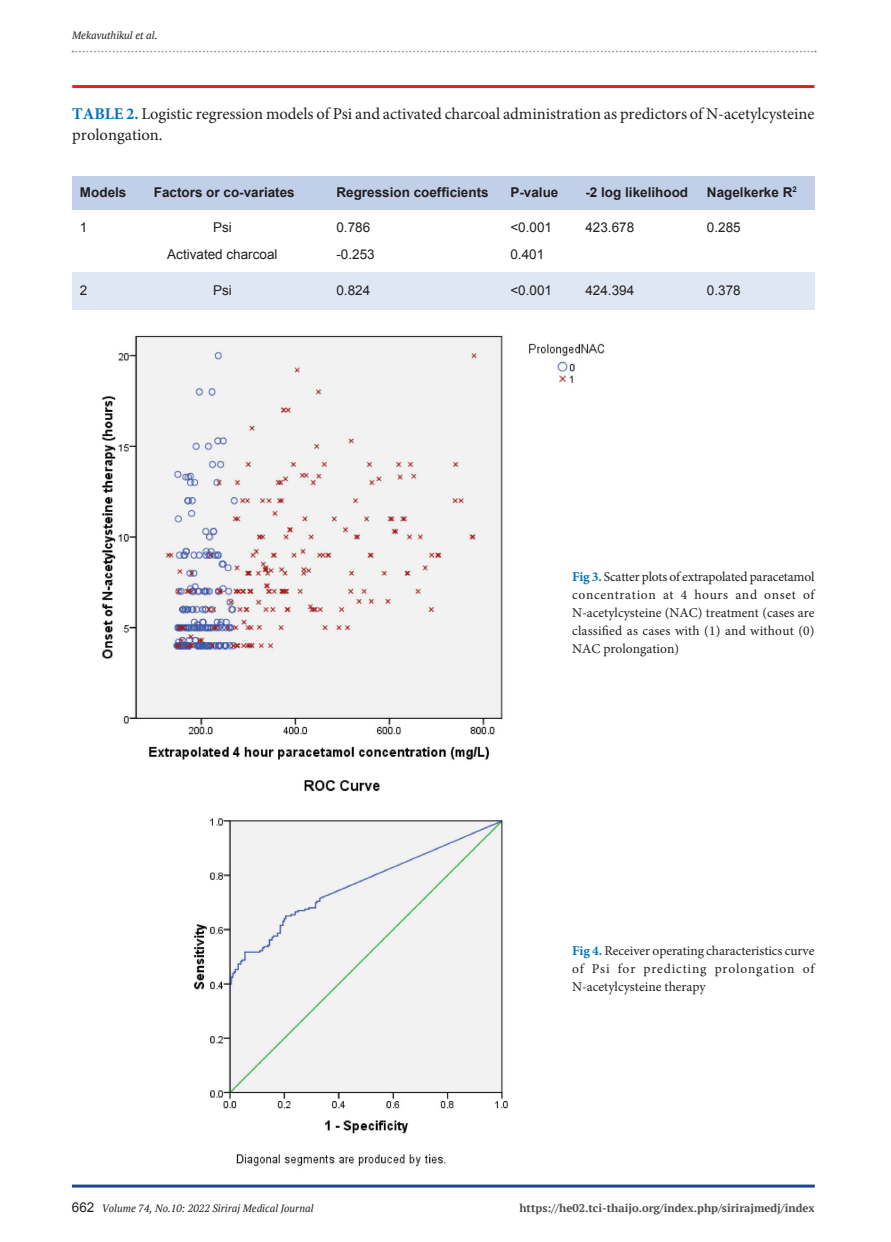
<style>
.page{position:relative;width:891px;height:1242px;background:#fff}
.page>*{position:absolute;margin:0;border:0;box-sizing:border-box;transform-origin:0 0}
.t1{font:16.5px/21px "Minion Pro";letter-spacing:-.005em;color:#231f20}
.t2{font:13.5px/18px "Minion Pro";letter-spacing:.015em;color:#231f20;text-align:justify}
.t3{font:700 13.5px "Arial";color:#231f20}
.t4{font:13.5px "Arial";color:#231f20}
.t5{font:700 11.25px "PT Serif";color:#4b4c4d}
.t6{font:italic 10.5px "PT Serif";color:#231f20}
.s1{font-weight:700;color:#0073bc}
.s2{font-family:"Arial";font-style:normal;font-size:13.5px}
</style>
<div class="page">
<svg style="left:72px;top:51px;width:744px;height:1px"></svg>
<hr style="left:72px;top:1185px;width:743px;height:3px;background:#1b4691">
<img style="left:194px;top:780px;width:314px;height:387px">
<img style="left:102px;top:335px;width:503px;height:425px">
<div style="left:73px;top:272px;width:742px;height:37px;background:#dfe7f4"></div>
<div style="left:73px;top:176px;width:742px;height:33px;background:#c1cfe9"></div>
<hr style="left:72px;top:85px;width:742px;height:3px;background:#ee1d23">
<p class="t6" style="left:72px;top:29px;width:87px">Mekavuthikul et al.</p>
<p class="t1" style="left:72px;top:103px;width:744px"><span class="s1">TABLE 2.</span> Logistic regression models of Psi and activated charcoal administration as predictors of N-acetylcysteine prolongation.</p>
<p class="t3" style="left:80px;top:183px;width:48px">Models</p>
<p class="t3" style="left:154px;top:183px;width:143px">Factors or co-variates</p>
<p class="t3" style="left:336px;top:183px;width:154px">Regression coefficients</p>
<p class="t3" style="left:510px;top:183px;width:50px">P-value</p>
<p class="t3" style="left:585px;top:183px;width:104px">-2 log likelihood</p>
<p class="t3" style="left:707px;top:183px;width:91px">Nagelkerke R<sup>2</sup></p>
<p class="t4" style="left:80px;top:219px;width:9px">1</p>
<p class="t4" style="left:213px;top:219px;width:20px">Psi</p>
<p class="t4" style="left:336px;top:219px;width:35px">0.786</p>
<p class="t4" style="left:510px;top:219px;width:43px">&lt;0.001</p>
<p class="t4" style="left:585px;top:219px;width:50px">423.678</p>
<p class="t4" style="left:707px;top:219px;width:35px">0.285</p>
<p class="t4" style="left:167px;top:246px;width:112px">Activated charcoal</p>
<p class="t4" style="left:336px;top:246px;width:40px">-0.253</p>
<p class="t4" style="left:510px;top:246px;width:35px">0.401</p>
<p class="t4" style="left:80px;top:281px;width:9px">2</p>
<p class="t4" style="left:213px;top:281px;width:20px">Psi</p>
<p class="t4" style="left:336px;top:281px;width:35px">0.824</p>
<p class="t4" style="left:510px;top:281px;width:43px">&lt;0.001</p>
<p class="t4" style="left:585px;top:281px;width:50px">424.394</p>
<p class="t4" style="left:707px;top:281px;width:35px">0.378</p>
<p class="t2" style="left:572px;top:568px;width:244px"><span class="s1">Fig 3.</span> Scatter plots of extrapolated paracetamol concentration at 4 hours and onset of N-acetylcysteine (NAC) treatment (cases are classified as cases with (1) and without (0)<br>NAC prolongation)</p>
<p class="t2" style="left:572px;top:942px;width:244px"><span class="s1">Fig 4.</span> Receiver operating characteristics curve of Psi for predicting prolongation of N-acetylcysteine therapy</p>
<p class="t6" style="left:72px;top:1202px;width:243px"><span class="s2">662</span> Volume 74, No.10: 2022 Siriraj Medical Journal</p>
<p class="t5" style="left:519px;top:1201px;width:297px">https://he02.tci-thaijo.org/index.php/sirirajmedj/index</p>
</div>
